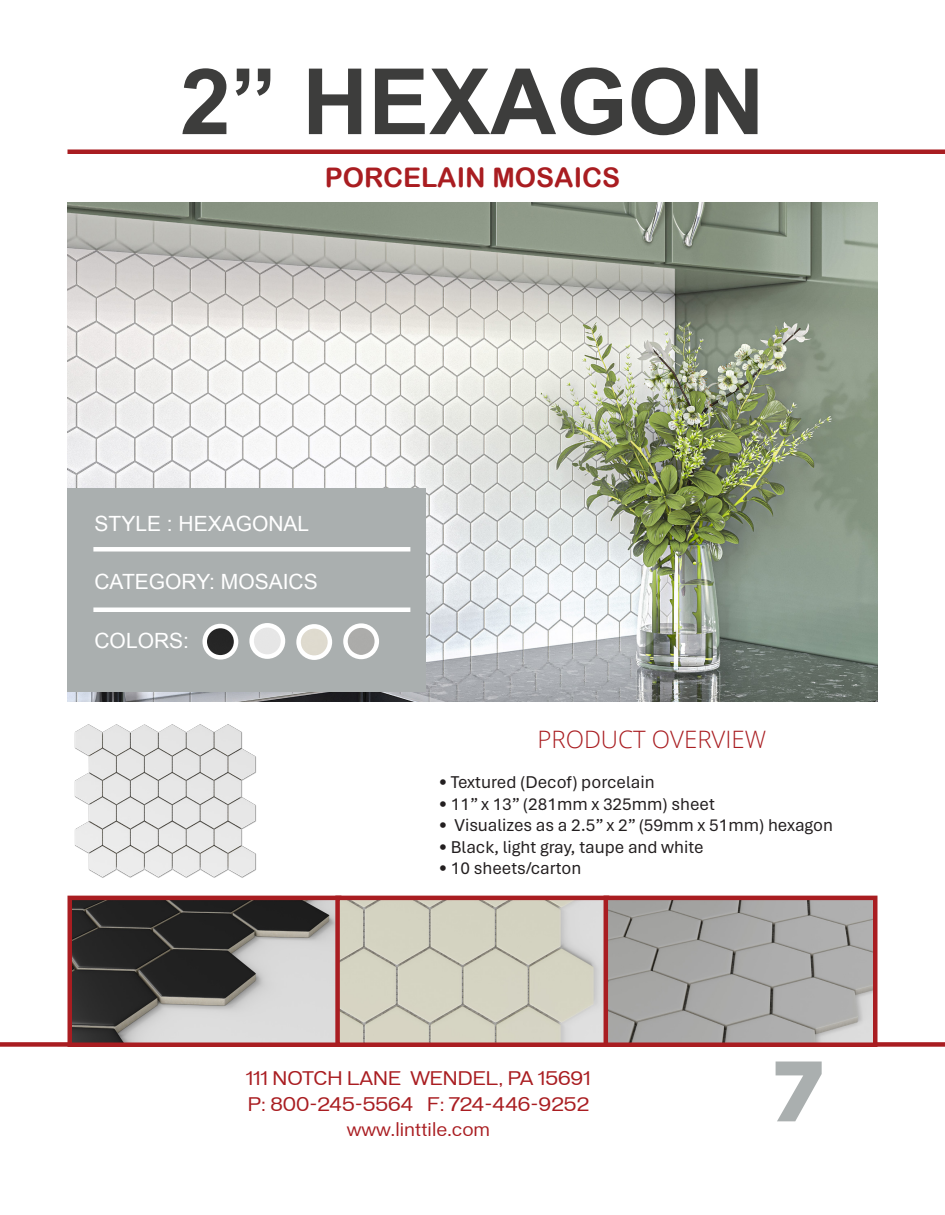
<style>
.page{position:relative;width:945px;height:1215px;background:#fff}
.page>*{position:absolute;margin:0;border:0;box-sizing:border-box;transform-origin:0 0}
.t1{font:700 91.5px "Arial";color:#3d3d3c}
.t2{font:900 85.5px "Gotham Pro";color:#aaafaf}
.t3{font:27px "Arial Rounded MT Bold";color:#a91d21}
.t4{font:300 24px "Open Sans";color:#a91d21}
.t5{font:21px "Arial";color:#fff}
.t6{font:18px "Aptos";color:#231f20}
.Address{font:18px "Vonnes";color:#a91d21}
</style>
<div class="page">
<div style="left:0;top:1042px;width:945px;height:5px;background:#a91d21"></div>
<div style="left:68px;top:149px;width:877px;height:5px;background:#a91d21"></div>
<img style="left:68px;top:202px;width:810px;height:500px">
<img style="left:74px;top:724px;width:183px;height:154px">
<img style="left:73px;top:901px;width:262px;height:141px">
<div style="left:68px;top:896px;width:273px;height:151px;border:4px solid #a91d21"></div>
<svg style="left:340px;top:901px;width:264px;height:141px;background:#d1d0c1"></svg>
<div style="left:335px;top:896px;width:274px;height:151px;border:4px solid #a91d21"></div>
<svg style="left:609px;top:901px;width:264px;height:141px;background:#a7a7a6"></svg>
<div style="left:604px;top:896px;width:274px;height:151px;border:4px solid #a91d21"></div>
<div style="left:68px;top:489px;width:358px;height:203px;background:#aaafaf"></div>
<div style="left:93px;top:547px;width:317px;height:5px;background:#fff"></div>
<hr style="left:93px;top:608px;width:317px;height:4px;background:#fff">
<img style="left:205px;top:626px;width:31px;height:31px;border-radius:16px">
<div style="left:203px;top:624px;width:35px;height:36px;border:4px solid #fff;border-radius:50%"></div>
<img style="left:299px;top:626px;width:31px;height:32px;border-radius:16px">
<div style="left:296px;top:624px;width:36px;height:36px;border:4px solid #fff;border-radius:50%"></div>
<img style="left:252px;top:625px;width:31px;height:32px;border-radius:16px">
<div style="left:249px;top:623px;width:36px;height:36px;border:4px solid #fff;border-radius:50%"></div>
<img style="left:346px;top:626px;width:31px;height:31px;border-radius:16px">
<div style="left:343px;top:623px;width:36px;height:36px;border:4px solid #fff;border-radius:50%"></div>
<p class="t1" style="left:180px;top:42px;width:586px">2” HEXAGON</p>
<p class="t3" style="left:325px;top:162px;width:297px">PORCELAIN MOSAICS</p>
<p class="t5" style="left:94px;top:510px;width:216px">STYLE : HEXAGONAL</p>
<p class="t5" style="left:94px;top:568px;width:225px">CATEGORY: MOSAICS</p>
<p class="t5" style="left:94px;top:627px;width:96px">COLORS:</p>
<p class="t4" style="left:537px;top:722px;width:230px">PRODUCT OVERVIEW</p>
<p class="t6" style="left:439px;top:770px;width:217px">• Textured (Decof) porcelain</p>
<p class="t6" style="left:439px;top:791px;width:278px">• 11” x 13” (281mm x 325mm) sheet</p>
<p class="t6" style="left:439px;top:813px;width:396px">• Visualizes as a 2.5” x 2” (59mm x 51mm) hexagon</p>
<p class="t6" style="left:439px;top:835px;width:266px">• Black, light gray, taupe and white</p>
<p class="t6" style="left:439px;top:856px;width:144px">• 10 sheets/carton</p>
<p class="Address" style="left:246px;top:1068px;width:346px">111 NOTCH LANE WENDEL, PA 15691</p>
<p class="Address" style="left:248px;top:1094px;width:343px">P: 800-245-5564 F: 724-446-9252</p>
<p class="Address" style="left:347px;top:1119px;width:145px">www.linttile.com</p>
<p class="t2" style="left:772px;top:1042px;width:54px">7</p>
</div>
